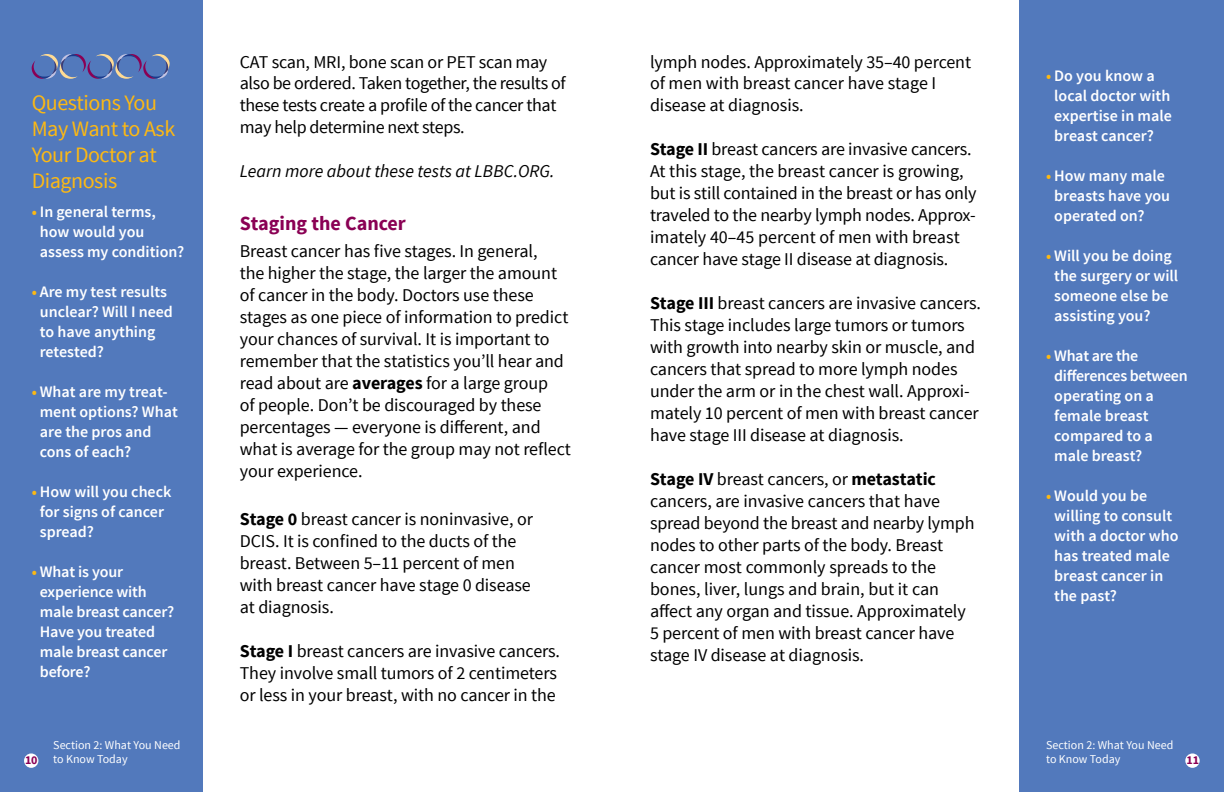
<style>
.page{position:relative;width:1224px;height:792px;background:#fff}
.page>*{position:absolute;margin:0;border:0;box-sizing:border-box;transform-origin:0 0}
.t1{font:22px/26px "Source Sans Pro";letter-spacing:-.02em;color:#fdb913}
.t2{font:700 20px "Source Sans Pro";color:#8a0054}
.t3{font:18px/22px "Source Sans Pro";letter-spacing:-.005em;color:#000}
.t4{font:italic 18px "Source Sans Pro";color:#000}
.t5{font:600 16px/20px "Source Sans Pro";color:#fff}
.t6{font:600 16px/20px "Source Sans Pro";letter-spacing:-.02em;color:#fff}
.t7{font:12px/14px "Source Sans Pro";color:#fff}
.t8{font:700 12px "Source Sans Pro";color:#8a0054}
.s1{color:#fdb913}
.s2{font-weight:700}
</style>
<div class="page">
<div style="left:0;top:0;width:203px;height:792px;background:#5279bc"></div>
<div style="left:1020px;top:0;width:204px;height:792px;background:#5279bc"></div>
<svg style="left:32px;top:54px;width:138px;height:25px"></svg>
<div style="left:24px;top:753px;width:14px;height:15px;background:#fff;border-radius:50%"></div>
<div style="left:1185px;top:753px;width:15px;height:15px;background:#fff;border-radius:50%"></div>
<p class="t1" style="left:32px;top:90px;width:145px">Questions You<br>May Want to Ask<br>Your Doctor at<br>Diagnosis</p>
<p class="t5" style="left:40px;top:202px;width:146px;text-indent:-8px"><span class="s1">•</span> I n general terms, how would you assess my condition?</p>
<p class="t5" style="left:40px;top:282px;width:135px;text-indent:-8px"><span class="s1">•</span> Are my test results unclear? Will I need to have anything retested?</p>
<p class="t5" style="left:40px;top:382px;width:139px;text-indent:-8px"><span class="s1">•</span> What are my treat&shy;ment options? What are the pros and cons of each?</p>
<p class="t5" style="left:40px;top:482px;width:133px;text-indent:-8px"><span class="s1">•</span> How will you check for signs of cancer spread?</p>
<p class="t5" style="left:40px;top:562px;width:136px;text-indent:-8px"><span class="s1">•</span> What is your experience with male breast cancer?<br>Have you treated male breast cancer before?</p>
<p class="t3" style="left:240px;top:51px;width:328px">CAT scan, MRI, bone scan or PET scan may also be ordered. Taken together, the results of these tests create a profile of the cancer that may help determine next steps.</p>
<p class="t4" style="left:240px;top:160px;width:246px">Learn more about these tests at lbbc</p>
<p class="t4" style="left:514px;top:160px;width:42px">.org.</p>
<p class="t2" style="left:240px;top:211px;width:168px">Staging the Cancer</p>
<p class="t3" style="left:240px;top:240px;width:333px">Breast cancer has five stages. In general,<br>the higher the stage, the larger the amount of cancer in the body. Doctors use these stages as one piece of information to predict your chances of survival. It is important to remember that the statistics you’ll hear and read about are <span class="s2">averages</span> for a large group<br>of people. Don’t be discouraged by these percentages — everyone is different, and what is average for the group may not reflect your experience.</p>
<p class="t3" style="left:240px;top:509px;width:295px"><span class="s2">Stage 0</span> breast cancer is noninvasive, or DCIS. It is confined to the ducts of the breast. Between 5–11 percent of men with breast cancer have stage 0 disease at diagnosis.</p>
<p class="t3" style="left:240px;top:641px;width:322px"><span class="s2">Stage I</span> breast cancers are invasive cancers.<br>They involve small tumors of 2 centimeters or less in your breast, with no cancer in the</p>
<p class="t3" style="left:650px;top:51px;width:323px">lymph nodes. Approximately 35–40 percent of men with breast cancer have stage I disease at diagnosis.</p>
<p class="t3" style="left:650px;top:139px;width:328px"><span class="s2">Stage II</span> breast cancers are invasive cancers.<br>At this stage, the breast cancer is growing, but is still contained in the breast or has only traveled to the nearby lymph nodes. Approx&shy;imately 40–45 percent of men with breast cancer have stage II disease at diagnosis.</p>
<p class="t3" style="left:650px;top:293px;width:332px"><span class="s2">Stage III</span> breast cancers are invasive cancers.<br>This stage includes large tumors or tumors with growth into nearby skin or muscle, and cancers that spread to more lymph nodes under the arm or in the chest wall. Approxi&shy;mately 10 percent of men with breast cancer have stage III disease at diagnosis.</p>
<p class="t3" style="left:650px;top:469px;width:326px"><span class="s2">Stage IV</span> breast cancers, or <span class="s2">metastatic </span>cancers, are invasive cancers that have spread beyond the breast and nearby lymph nodes to other parts of the body. Breast cancer most commonly spreads to the bones, liver, lungs and brain, but it can affect any organ and tissue. Approximately 5 percent of men with breast cancer have stage IV disease at diagnosis.</p>
<p class="t5" style="left:1054px;top:66px;width:119px;text-indent:-8px"><span class="s1">•</span> Do you know a local doctor with expertise in male breast cancer?</p>
<p class="t5" style="left:1054px;top:166px;width:117px;text-indent:-8px"><span class="s1">•</span> How many male breasts have you operated on?</p>
<p class="t5" style="left:1054px;top:246px;width:126px;text-indent:-8px"><span class="s1">•</span> Will you be doing the surgery or will someone else be assisting you?</p>
<p class="t6" style="left:1054px;top:346px;width:135px;text-indent:-8px"><span class="s1">•</span> What are the differences between operating on a female breast compared to a male breast?</p>
<p class="t5" style="left:1054px;top:486px;width:126px;text-indent:-8px"><span class="s1">•</span> Would you be willing to consult with a doctor who has treated male breast cancer in the past?</p>
<p class="t7" style="left:53px;top:738px;width:129px">Section 2: What You Need</p>
<p class="t7" style="left:1046px;top:738px;width:129px">Section 2: What You Need to Know Today</p>
<p class="t7" style="left:53px;top:738px;width:118px">the News A Man With a “Woman’s Disease”</p>
<p class="t7" style="left:1046px;top:738px;width:118px">the News A Man With a “Woman’s Disease”</p>
<p class="t8" style="left:25px;top:753px;width:14px">10</p>
<p class="t7" style="left:53px;top:752px;width:76px">to Know Today</p>
<p class="t8" style="left:1187px;top:753px;width:14px">11</p>
</div>
